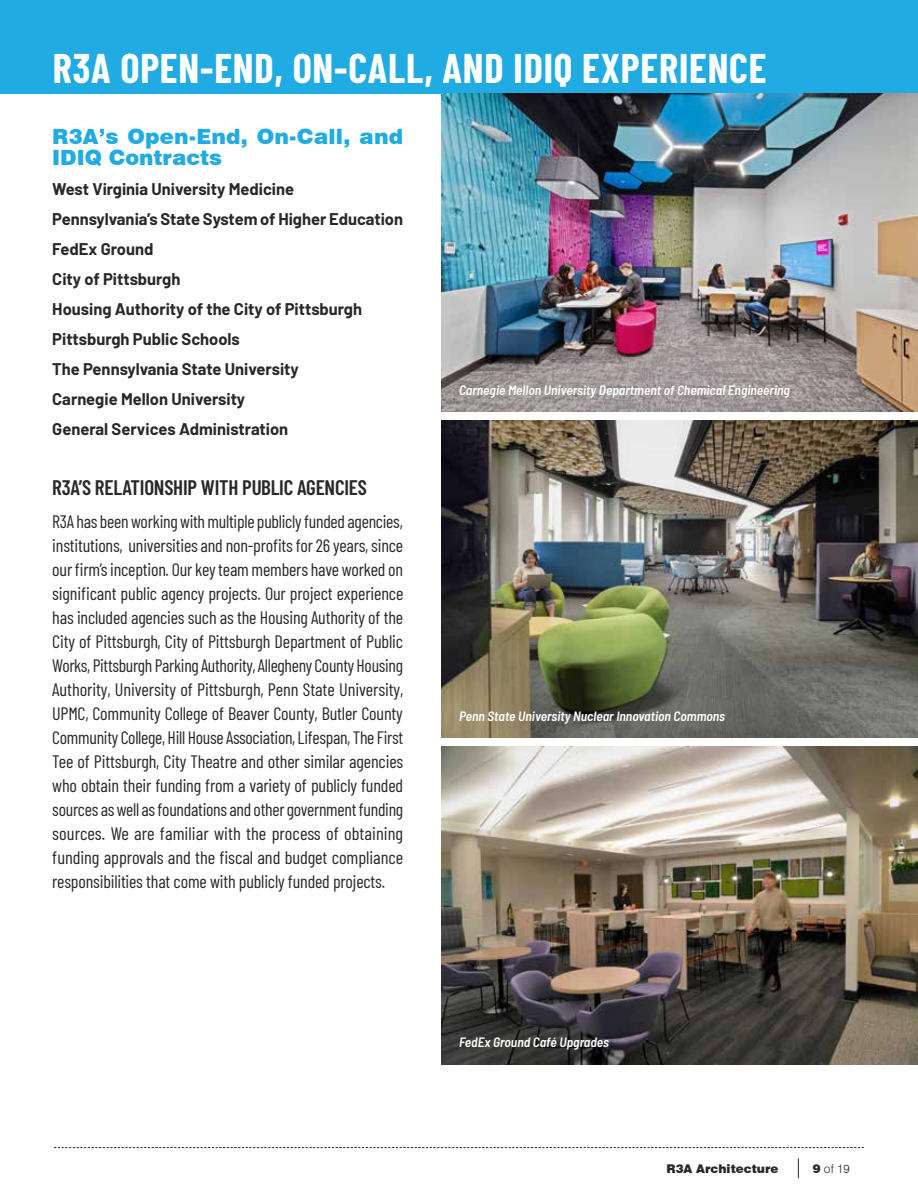
<style>
.page{position:relative;width:918px;height:1188px;background:#fff}
.page>*{position:absolute;margin:0;border:0;box-sizing:border-box;transform-origin:0 0}
.t1{font:700 40.5px "Barlow Condensed";letter-spacing:.02em;color:#fff}
.t2{font:900 21px/21px "Swiss 721 BT";letter-spacing:.01em;color:#20abe2}
.t3{font:600 21px "Barlow Condensed";letter-spacing:-.01em;color:#292829}
.t4{font:18px/24px "Barlow Condensed";letter-spacing:-.01em;color:#292829;text-align:justify}
.t5{font:700 16.5px/30px "Barlow";color:#292829}
.t6{font:italic 600 semi-condensed 13.5px "Barlow";color:#fff}
.t7{font:900 12px "Swiss 721 BT";color:#292829}
.t8{font:300 12px "Swiss 721 BT";color:#292829}
.s1{font-weight:900}
</style>
<div class="page">
<div style="left:0;top:0;width:918px;height:94px;background:#20abe2"></div>
<img style="left:441px;top:94px;width:477px;height:318px">
<img style="left:441px;top:420px;width:477px;height:318px">
<img style="left:441px;top:746px;width:477px;height:318px">
<svg style="left:54px;top:1147px;width:810px;height:1px"></svg>
<svg style="left:798px;top:1158px;width:1px;height:20px"></svg>
<h1 class="t1" style="left:53px;top:39px;width:715px">R3A OPEN-END, ON-CALL, AND IDIQ EXPERIENCE</h1>
<p class="t2" style="left:52px;top:126px;width:352px">R3A’s Open-End, On-Call, and<br>IDIQ Contracts</p>
<p class="t5" style="left:52px;top:173px;width:352px">West Virginia University Medicine<br>Pennsylvania’s State System of Higher Education<br>FedEx Ground<br>City of Pittsburgh<br>Housing Authority of the City of Pittsburgh<br>Pittsburgh Public Schools<br>The Pennsylvania State University<br>Carnegie Mellon University<br>General Services Administration</p>
<p class="t3" style="left:52px;top:472px;width:316px">R3A’S RELATIONSHIP WITH PUBLIC AGENCIES</p>
<p class="t4" style="left:52px;top:508px;width:353px">R3A has been working with multiple publicly funded agencies, institutions, universities and non-profits for 26 years, since our firm’s inception. Our key team members have worked on significant public agency projects. Our project experience has included agencies such as the Housing Authority of the City of Pittsburgh, City of Pittsburgh Department of Public Works, Pittsburgh Parking Authority, Allegheny County Housing Authority, University of Pittsburgh, Penn State University, UPMC, Community College of Beaver County, Butler County Community College, Hill House Association, Lifespan, The First Tee of Pittsburgh, City Theatre and other similar agencies who obtain their funding from a variety of publicly funded sources as well as foundations and other government funding sources. We are familiar with the process of obtaining funding approvals and the fiscal and budget compliance responsibilities that come with publicly funded projects.</p>
<p class="t6" style="left:459px;top:380px;width:333px">Carnegie Mellon University Department of Chemical Engineering</p>
<p class="t6" style="left:459px;top:707px;width:268px">Penn State University Nuclear Innovation Commons</p>
<p class="t6" style="left:459px;top:1033px;width:152px">FedEx Ground Café Upgrades</p>
<p class="t7" style="left:667px;top:1161px;width:113px">R3A Architecture</p>
<p class="t8" style="left:813px;top:1161px;width:38px"><span class="s1">9</span> of 19</p>
</div>
